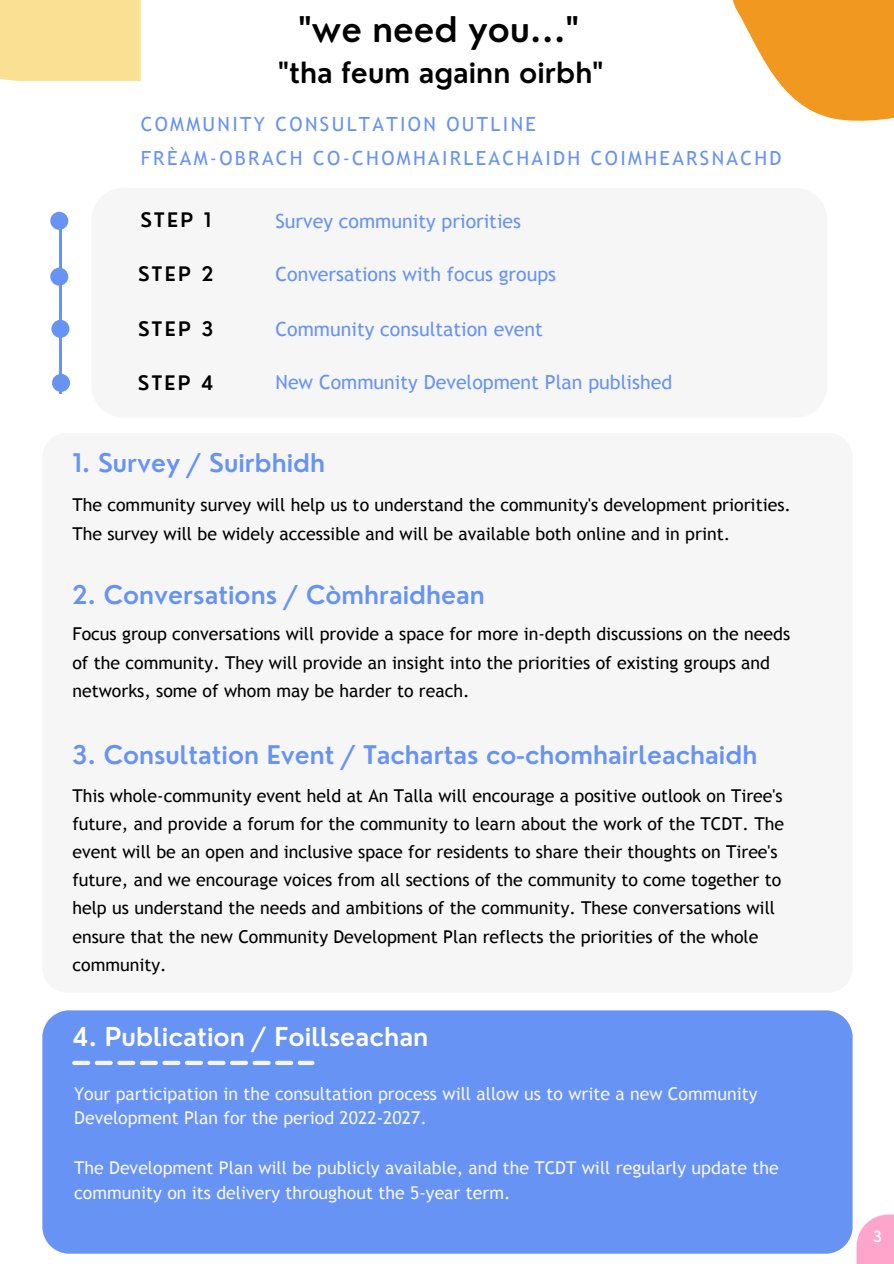
<style>
.page{position:relative;width:894px;height:1264px;background:#fff}
.page>*{position:absolute;margin:0;border:0;box-sizing:border-box;transform-origin:0 0}
.t1{font:600 34.5px "Nourd";color:#000}
.t2{font:600 28.5px "Nourd";color:#000}
.t3{font:600 25.35px "Nourd";color:#fff}
.t4{font:600 25.05px "Nourd";color:#6793f4}
.t5{font:19.5px "Trebuchet MS";color:#6793f4}
.t6{font:19.5px "Trebuchet MS";letter-spacing:.12em;color:#6793f4}
.t7{font:600 19.5px "Nourd";letter-spacing:.12em;color:#000}
.t8{font:17.7px/28.2px "Trebuchet MS";color:#000}
.t9{font:17.7px/24.8px "Trebuchet MS";color:#f6f6f6}
.t10{font:600 15px "Nourd";color:#fff}
</style>
<div class="page">
<svg style="left:856px;top:1214px;width:37px;height:49px;background:#ffb1d1"></svg>
<div style="left:0;top:0;width:141px;height:81px;background:#fae092"></div>
<div style="left:42px;top:433px;width:810px;height:559px;background:#f6f6f6;border-radius:25px"></div>
<svg style="left:732px;top:0;width:161px;height:121px"></svg>
<div style="left:42px;top:1010px;width:810px;height:243px;background:#6793f4;border-radius:27px"></div>
<svg style="left:72px;top:1060px;width:242px;height:5px"></svg>
<div style="left:91px;top:188px;width:736px;height:229px;background:#f6f6f6;border-radius:32px"></div>
<hr style="left:60px;top:221px;width:2px;height:173px;background:#6793f4">
<div style="left:50px;top:212px;width:18px;height:18px;background:#6793f4;border-radius:50%"></div>
<div style="left:50px;top:268px;width:18px;height:18px;background:#6793f4;border-radius:50%"></div>
<div style="left:51px;top:320px;width:18px;height:18px;background:#6793f4;border-radius:50%"></div>
<div style="left:52px;top:374px;width:18px;height:18px;background:#6793f4;border-radius:50%"></div>
<p class="t1" style="left:298px;top:7px;width:282px">"we need you..."</p>
<p class="t2" style="left:278px;top:55px;width:326px">"tha feum againn oirbh"</p>
<p class="t6" style="left:141px;top:113px;width:396px">COMMUNITY CONSULTATION OUTLINE</p>
<p class="t6" style="left:141px;top:147px;width:642px">FRÈAM-OBRACH CO-CHOMHAIRLEACHAIDH COIMHEARSNACHD</p>
<p class="t7" style="left:140px;top:208px;width:72px">STEP 1</p>
<p class="t7" style="left:138px;top:261px;width:77px">STEP 2</p>
<p class="t7" style="left:138px;top:316px;width:77px">STEP 3</p>
<p class="t7" style="left:138px;top:370px;width:77px">STEP 4</p>
<p class="t5" style="left:275px;top:209px;width:247px">Survey community priorities</p>
<p class="t5" style="left:275px;top:262px;width:282px">Conversations with focus groups</p>
<p class="t5" style="left:275px;top:317px;width:269px">Community consultation event</p>
<p class="t5" style="left:275px;top:371px;width:398px">New Community Development Plan published</p>
<p class="t4" style="left:72px;top:447px;width:254px">1. Survey / Suirbhidh</p>
<p class="t8" style="left:72px;top:491px;width:720px">The community survey will help us to understand the community's development priorities.<br>The survey will be widely accessible and will be available both online and in print.</p>
<p class="t4" style="left:72px;top:579px;width:414px">2. Conversations / Còmhraidhean</p>
<p class="t8" style="left:72px;top:620px;width:719px">Focus group conversations will provide a space for more in-depth discussions on the needs of the community. They will provide an insight into the priorities of existing groups and networks, some of whom may be harder to reach.</p>
<p class="t4" style="left:72px;top:738px;width:686px">3. Consultation Event / Tachartas co-chomhairleachaidh</p>
<p class="t8" style="left:72px;top:781px;width:713px">This whole-community event held at An Talla will encourage a positive outlook on Tiree's future, and provide a forum for the community to learn about the work of the TCDT. The event will be an open and inclusive space for residents to share their thoughts on Tiree's future, and we encourage voices from all sections of the community to come together to help us understand the needs and ambitions of the community. These conversations will ensure that the new Community Development Plan reflects the priorities of the whole community.</p>
<p class="t3" style="left:72px;top:1020px;width:357px">4. Publication / Foillseachan</p>
<p class="t9" style="left:74px;top:1080px;width:684px">Your participation in the consultation process will allow us to write a new Community<br>Development Plan for the period 2022-2027.</p>
<p class="t9" style="left:74px;top:1155px;width:705px">The Development Plan will be publicly available, and the TCDT will regularly update the community on its delivery throughout the 5-year term.</p>
<p class="t10" style="left:872px;top:1226px;width:11px">3</p>
</div>
